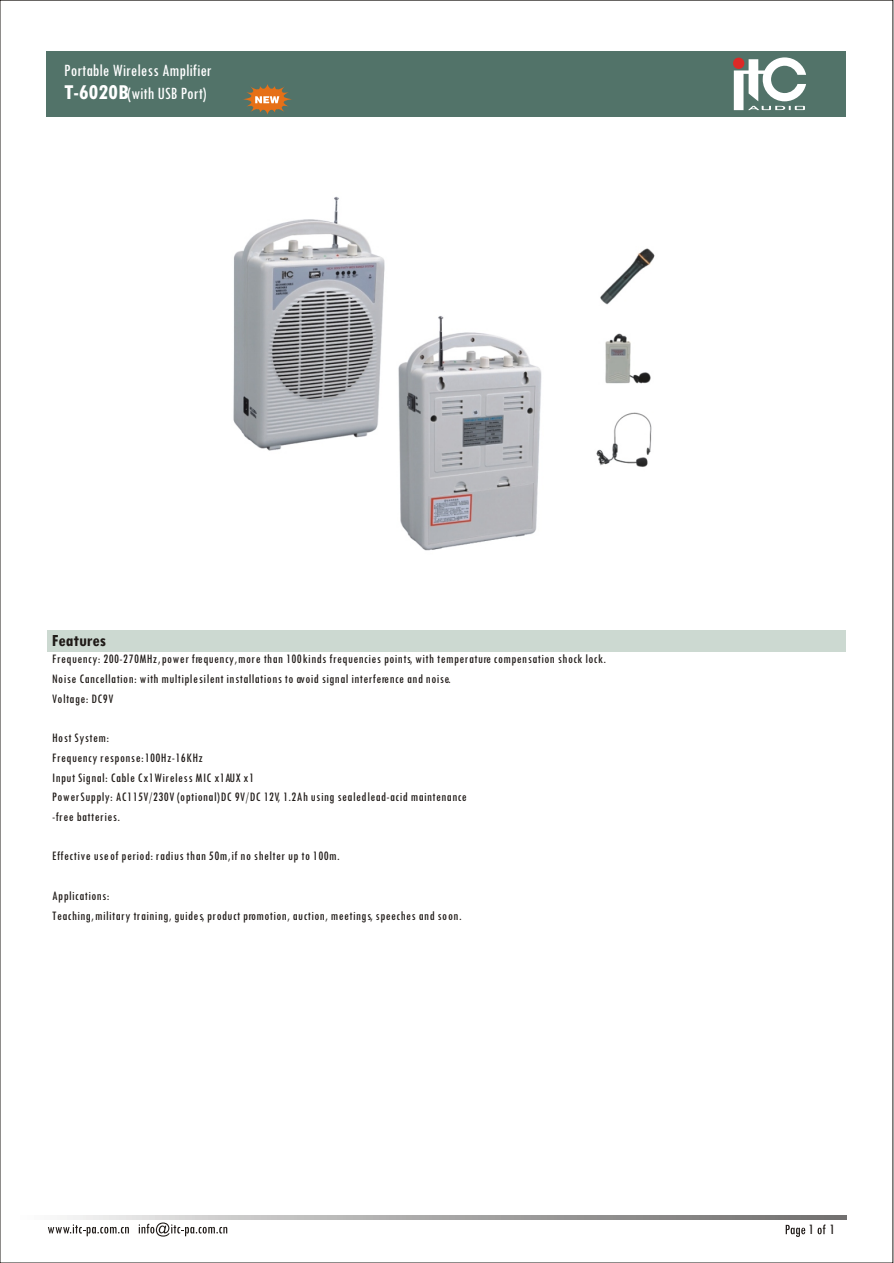
<style>
.page{position:relative;width:894px;height:1263px;background:#fff}
.page>*{position:absolute;margin:0;border:0;box-sizing:border-box;transform-origin:0 0}
.t1{font:18px/23px "Tw Cen MT Condensed";color:#fff}
.t2{font:700 18px "Tw Cen MT Condensed";color:#1f1a17}
.t3{font:15px "Tw Cen MT Condensed";color:#1f1a17}
.t4{font:13.5px/19.8px "Tw Cen MT Condensed";letter-spacing:.035em;color:#1f1a17}
.s1{font-weight:700;font-size:22.5px}
</style>
<div class="page">
<div style="left:47px;top:630px;width:799px;height:22px;background:#ccd9d1"></div>
<div style="left:47px;top:51px;width:799px;height:65px;background:#527369"></div>
<svg style="left:734px;top:57px;width:72px;height:53px"></svg>
<svg style="left:786px;top:1225px;width:19px;height:12px"></svg>
<svg style="left:818px;top:1225px;width:8px;height:9px"></svg>
<svg style="left:48px;top:1224px;width:81px;height:12px"></svg>
<svg style="left:139px;top:1223px;width:88px;height:14px"></svg>
<svg style="left:243px;top:84px;width:49px;height:31px"></svg>
<img style="left:233px;top:196px;width:422px;height:355px">
<h1 class="t1" style="left:64px;top:60px;width:149px">Portable Wireless Amplifier<br><span class="s1">T-6020B</span>(with USB Port)</h1>
<h1 class="t2" style="left:52px;top:635px;width:56px">Features</h1>
<p class="t4" style="left:52px;top:650px;width:555px">Frequency: 200-270MHz, power frequency, more than 100 kinds frequencies points, with temperature compensation shock lock.<br>Noise Cancellation: with multiple silent installations to avoid signal interference and noise.<br>Voltage: DC9V</p>
<p class="t4" style="left:52px;top:729px;width:416px">Host System:<br>Frequency response: 100Hz-16KHz<br>Input Signal: Cable Cx1 Wireless MIC x1AUX x1<br>Power Supply: AC115V/230V (optional) DC 9V/DC 12V, 1.2Ah using sealed lead-acid maintenance -free batteries.</p>
<p class="t4" style="left:52px;top:847px;width:289px">Effective use of period: radius than 50m, if no shelter up to 100m.</p>
<p class="t4" style="left:52px;top:887px;width:411px">Applications:<br>Teaching, military training, guides, product promotion, auction, meetings, speeches and so on.</p>
<p class="t3" style="left:809px;top:1225px;width:28px">1 1</p>
</div>
